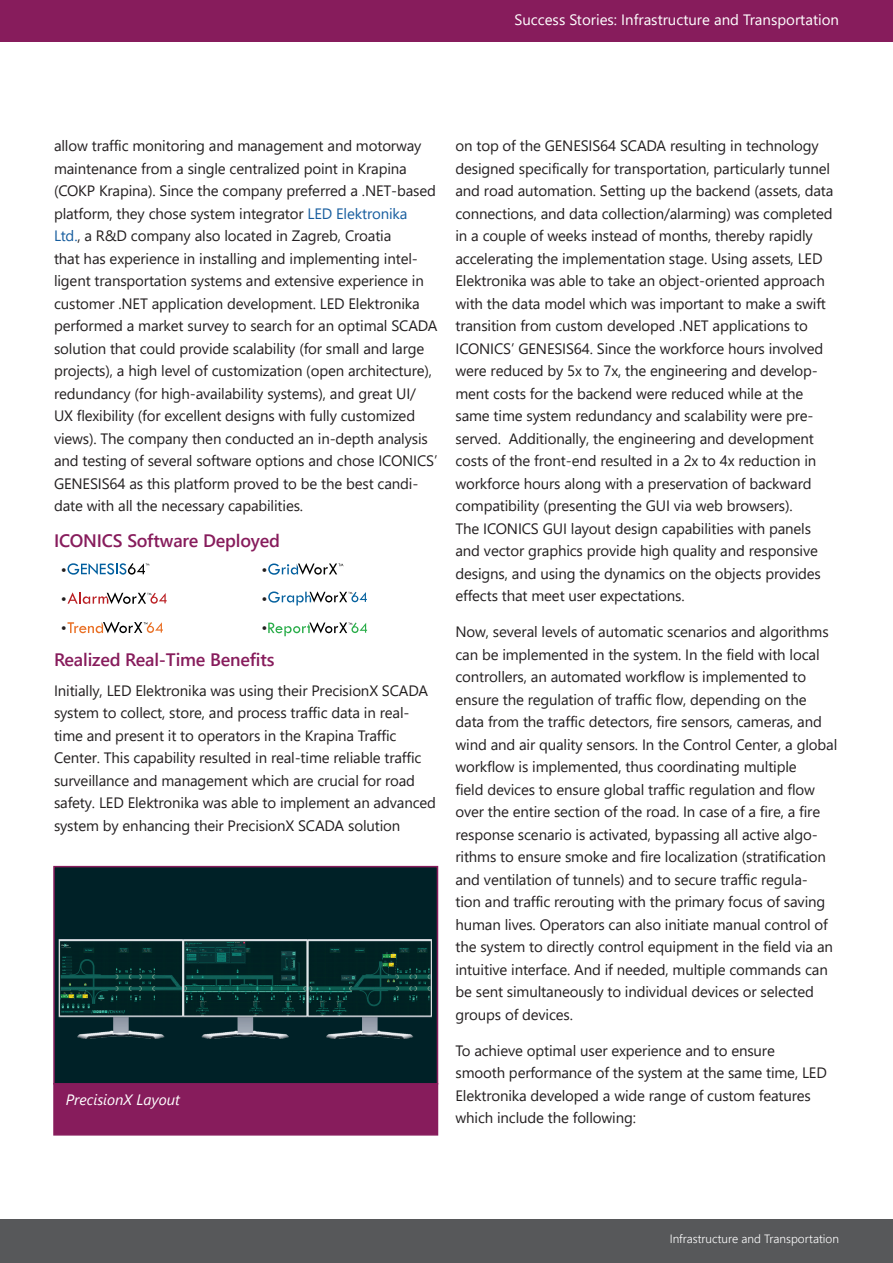
<style>
.page{position:relative;width:893px;height:1263px;background:#fff}
.page>*{position:absolute;margin:0;border:0;box-sizing:border-box;transform-origin:0 0}
.t1{font:600 18px "Segoe UI";letter-spacing:-.01em;color:#871c5c}
.t2{font:15px/22.5px "Segoe UI";letter-spacing:-.01em;color:#231f20}
.t3{font:15px "Segoe UI";color:#fff}
.t4{font:italic 15px "Segoe UI";color:#fff}
.t5{font:300 12px "Segoe UI";color:#fff}
.s1{color:#175d9e}
</style>
<div class="page">
<div style="left:0;top:0;width:893px;height:41px;background:#871c5c"></div>
<div style="left:0;top:1220px;width:893px;height:43px;background:#57585a"></div>
<div style="left:53px;top:1083px;width:385px;height:52px;background:#871c5c"></div>
<div style="left:54px;top:867px;width:383px;height:217px;background:#002127"></div>
<img style="left:59px;top:940px;width:373px;height:98px">
<div style="left:53px;top:866px;width:385px;height:218px;border:2px solid #871c5c"></div>
<svg style="left:68px;top:563px;width:81px;height:12px"></svg>
<svg style="left:68px;top:592px;width:99px;height:12px"></svg>
<svg style="left:68px;top:622px;width:95px;height:11px"></svg>
<svg style="left:268px;top:563px;width:75px;height:12px"></svg>
<svg style="left:268px;top:591px;width:99px;height:14px"></svg>
<svg style="left:268px;top:622px;width:99px;height:14px"></svg>
<p class="t3" style="left:514px;top:6px;width:326px">Success Stories: Infrastructure and Transportation</p>
<p class="t2" style="left:54px;top:133px;width:385px">allow traffic monitoring and management and motorway maintenance from a single centralized point in Krapina (COKP Krapina). Since the company preferred a .NET-based platform, they chose system integrator <span class="s1">LED Elektronika Ltd.</span>, a R&amp;D company also located in Zagreb, Croatia<br>that has experience in installing and implementing intel&shy;ligent transportation systems and extensive experience in customer .NET application development. LED Elektronika performed a market survey to search for an optimal SCADA solution that could provide scalability (for small and large projects), a high level of customization (open architecture), redundancy (for high-availability systems), and great UI/ UX flexibility (for excellent designs with fully customized views). The company then conducted an in-depth analysis and testing of several software options and chose ICONICS’ GENESIS64 as this platform proved to be the best candi&shy;date with all the necessary capabilities.</p>
<p class="t1" style="left:54px;top:524px;width:227px">ICONICS Software Deployed</p>
<p class="t2" style="left:61px;top:553px;width:8px;line-height:29.2px;text-align:justify">• • •</p>
<p class="t2" style="left:261px;top:553px;width:8px;line-height:29.2px;text-align:justify">• • •</p>
<p class="t1" style="left:54px;top:643px;width:222px">Realized Real-Time Benefits</p>
<p class="t2" style="left:54px;top:678px;width:383px">Initially, LED Elektronika was using their PrecisionX SCADA system to collect, store, and process traffic data in real&shy;time and present it to operators in the Krapina Traffic Center. This capability resulted in real-time reliable traffic surveillance and management which are crucial for road safety. LED Elektronika was able to implement an advanced system by enhancing their PrecisionX SCADA solution</p>
<p class="t4" style="left:66px;top:1085px;width:116px">PrecisionX Layout</p>
<p class="t2" style="left:455px;top:133px;width:380px">on top of the GENESIS64 SCADA resulting in technology designed specifically for transportation, particularly tunnel and road automation. Setting up the backend (assets, data connections, and data collection/alarming) was completed in a couple of weeks instead of months, thereby rapidly accelerating the implementation stage. Using assets, LED Elektronika was able to take an object-oriented approach with the data model which was important to make a swift transition from custom developed .NET applications to ICONICS’ GENESIS64. Since the workforce hours involved were reduced by 5x to 7x, the engineering and develop&shy;ment costs for the backend were reduced while at the same time system redundancy and scalability were pre&shy;served. Additionally, the engineering and development costs of the front-end resulted in a 2x to 4x reduction in workforce hours along with a preservation of backward compatibility (presenting the GUI via web browsers).<br>The ICONICS GUI layout design capabilities with panels and vector graphics provide high quality and responsive designs, and using the dynamics on the objects provides effects that meet user expectations.</p>
<p class="t2" style="left:455px;top:619px;width:383px">Now, several levels of automatic scenarios and algorithms can be implemented in the system. In the field with local controllers, an automated workflow is implemented to ensure the regulation of traffic flow, depending on the data from the traffic detectors, fire sensors, cameras, and wind and air quality sensors. In the Control Center, a global workflow is implemented, thus coordinating multiple<br>field devices to ensure global traffic regulation and flow over the entire section of the road. In case of a fire, a fire response scenario is activated, bypassing all active algo&shy;rithms to ensure smoke and fire localization (stratification and ventilation of tunnels) and to secure traffic regula-<br>tion and traffic rerouting with the primary focus of saving human lives. Operators can also initiate manual control of the system to directly control equipment in the field via an intuitive interface. And if needed, multiple commands can be sent simultaneously to individual devices or selected groups of devices.</p>
<p class="t2" style="left:455px;top:1038px;width:373px">To achieve optimal user experience and to ensure smooth performance of the system at the same time, LED Elektronika developed a wide range of custom features which include the following:</p>
<p class="t5" style="left:670px;top:1227px;width:171px">Infrastructure and Transportation</p>
</div>
